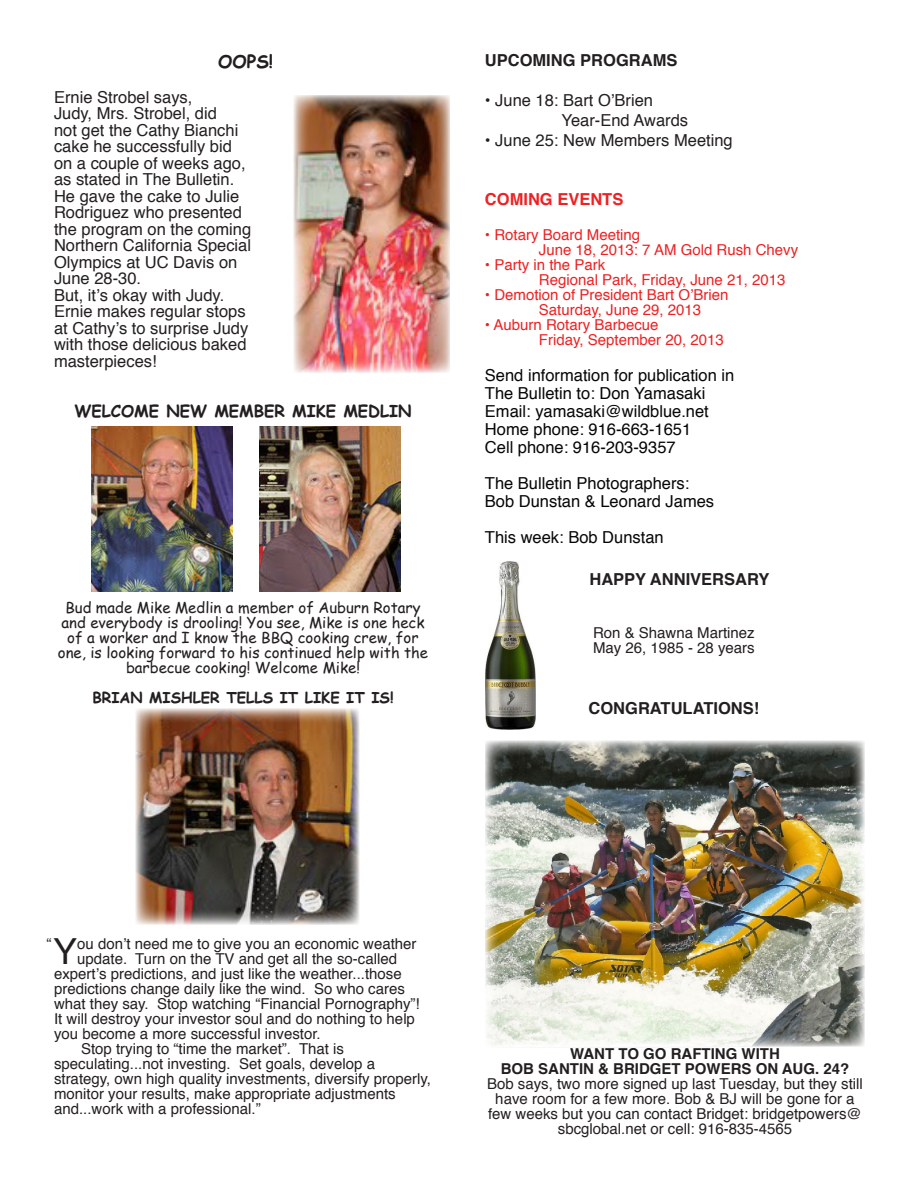
<style>
.page{position:relative;width:918px;height:1188px;background:#fff}
.page>*{position:absolute;margin:0;border:0;box-sizing:border-box;transform-origin:0 0}
.t1{font:35.85px "Helvetica";color:#231f20}
.t2{font:700 18px "Comic Sans MS";color:#231f20}
.t3{font:16.5px "Helvetica";color:#231f20}
.t4{font:16.5px "Helvetica";color:#050605}
.t5{font:700 16.5px "Helvetica";color:#231f20}
.t6{font:700 16.5px "Comic Sans MS";color:#231f20}
.t7{font:700 16.5px "Helvetica";color:#ee2123}
.t8{font:15px/15px "Helvetica";color:#231f20;text-align:center}
.t9{font:15px/15px "Comic Sans MS";color:#231f20;text-align:center}
.t10{font:15px "Helvetica";color:#ee2123}
.t11{font:700 15px "Helvetica";color:#231f20}
.t12{font:700 15px "Comic Sans MS";color:#231f20}
</style>
<div class="page">
<img style="left:294px;top:95px;width:156px;height:278px">
<img style="left:485px;top:562px;width:51px;height:168px">
<img style="left:485px;top:741px;width:380px;height:307px">
<img style="left:92px;top:426px;width:140px;height:165px">
<img style="left:260px;top:426px;width:141px;height:165px">
<img style="left:136px;top:709px;width:223px;height:215px">
<p class="t2" style="left:218px;top:49px;width:57px">OOPS!</p>
<p class="t3" style="left:54px;top:84px;width:140px">Ernie Strobel says,</p>
<p class="t3" style="left:54px;top:101px;width:164px">Judy, Mrs. Strobel, did</p>
<p class="t3" style="left:54px;top:117px;width:186px">not get the Cathy Bianchi</p>
<p class="t3" style="left:54px;top:134px;width:179px">cake he successfully bid</p>
<p class="t3" style="left:54px;top:150px;width:193px">on a couple of weeks ago,</p>
<p class="t3" style="left:54px;top:167px;width:182px">as stated in The Bulletin.</p>
<p class="t3" style="left:54px;top:183px;width:187px">He gave the cake to Julie</p>
<p class="t3" style="left:54px;top:200px;width:190px">Rodriguez who presented</p>
<p class="t3" style="left:54px;top:216px;width:199px">the program on the coming</p>
<p class="t3" style="left:54px;top:233px;width:199px">Northern California Special</p>
<p class="t3" style="left:54px;top:249px;width:185px">Olympics at UC Davis on</p>
<p class="t3" style="left:54px;top:266px;width:89px">June 28-30.</p>
<p class="t3" style="left:54px;top:282px;width:172px">But, it’s okay with Judy.</p>
<p class="t3" style="left:54px;top:299px;width:193px">Ernie makes regular stops</p>
<p class="t3" style="left:54px;top:315px;width:196px">at Cathy’s to surprise Judy</p>
<p class="t3" style="left:54px;top:332px;width:194px">with those delicious baked</p>
<p class="t3" style="left:54px;top:348px;width:104px">masterpieces!</p>
<p class="t6" style="left:74px;top:399px;width:339px">WELCOME NEW MEMBER MIKE MEDLIN</p>
<p class="t9" style="left:58px;top:599px;width:372px">Bud made Mike Medlin a member of Auburn Rotary and everybody is drooling! You see, Mike is one heck of a worker and I know the BBQ cooking crew, for one, is looking forward to his continued help with the barbecue cooking! Welcome Mike!</p>
<p class="t12" style="left:92px;top:687px;width:303px">BRIAN MISHLER TELLS IT LIKE IT IS!</p>
<p class="t5" style="left:485px;top:47px;width:194px">UPCOMING PROGRAMS</p>
<p class="t3" style="left:485px;top:87px;width:170px">• June 18: Bart O’Brien</p>
<p class="t3" style="left:562px;top:107px;width:128px">Year-End Awards</p>
<p class="t3" style="left:485px;top:127px;width:249px">• June 25: New Members Meeting</p>
<p class="t7" style="left:485px;top:186px;width:140px">COMING EVENTS</p>
<p class="t10" style="left:485px;top:223px;width:157px">• Rotary Board Meeting</p>
<p class="t10" style="left:539px;top:238px;width:261px">June 18, 2013: 7 AM Gold Rush Chevy</p>
<p class="t10" style="left:485px;top:253px;width:122px">• Party in the Park</p>
<p class="t10" style="left:539px;top:268px;width:248px">Regional Park, Friday, June 21, 2013</p>
<p class="t10" style="left:485px;top:283px;width:245px">• Demotion of President Bart O’Brien</p>
<p class="t10" style="left:539px;top:298px;width:164px">Saturday, June 29, 2013</p>
<p class="t10" style="left:485px;top:313px;width:175px">• Auburn Rotary Barbecue</p>
<p class="t10" style="left:539px;top:328px;width:186px">Friday, September 20, 2013</p>
<p class="t4" style="left:485px;top:362px;width:251px">Send information for publication in</p>
<p class="t4" style="left:485px;top:380px;width:222px">The Bulletin to: Don Yamasaki</p>
<p class="t4" style="left:485px;top:398px;width:225px">Email: yamasaki@wildblue.net</p>
<p class="t4" style="left:485px;top:416px;width:208px">Home phone: 916-663-1651</p>
<p class="t4" style="left:485px;top:434px;width:192px">Cell phone: 916-203-9357</p>
<p class="t4" style="left:485px;top:470px;width:206px">The Bulletin Photographers:</p>
<p class="t4" style="left:485px;top:488px;width:231px">Bob Dunstan &amp; Leonard James</p>
<p class="t4" style="left:485px;top:524px;width:180px">This week: Bob Dunstan</p>
<p class="t5" style="left:589px;top:566px;width:182px">HAPPY ANNIVERSARY</p>
<p class="t8" style="left:593px;top:625px;width:163px">Ron &amp; Shawna Martinez</p>
<p class="t8" style="left:593px;top:640px;width:163px">May 26, 1985 - 28 years</p>
<p class="t5" style="left:589px;top:695px;width:172px">CONGRATULATIONS!</p>
<p class="t8" style="left:46px;top:936px;width:6px">“</p>
<p class="t1" style="left:53px;top:923px;width:25px">Y</p>
<p class="t8" style="left:77px;top:936px;width:341px">ou don’t need me to give you an economic weather</p>
<p class="t8" style="left:77px;top:951px;width:321px">update. Turn on the TV and get all the so-called</p>
<p class="t8" style="left:54px;top:966px;width:349px">expert’s predictions, and just like the weather...those</p>
<p class="t8" style="left:54px;top:981px;width:352px">predictions change daily like the wind. So who cares</p>
<p class="t8" style="left:54px;top:996px;width:367px">what they say. Stop watching “Financial Pornography”!</p>
<p class="t8" style="left:54px;top:1011px;width:363px">It will destroy your investor soul and do nothing to help</p>
<p class="t8" style="left:54px;top:1026px;width:268px">you become a more successful investor.</p>
<p class="t8" style="left:54px;top:1041px;width:379px;text-align:left;text-indent:27px">Stop trying to “time the market”. That is speculating...not investing. Set goals, develop a strategy, own high quality investments, diversify properly, monitor your results, make appropriate adjustments and...work with a professional.”</p>
<p class="t11" style="left:570px;top:1041px;width:211px">WANT TO GO RAFTING WITH</p>
<p class="t11" style="left:501px;top:1056px;width:350px">BOB SANTIN &amp; BRIDGET POWERS ON AUG. 24?</p>
<p class="t8" style="left:487px;top:1077px;width:377px">Bob says, two more signed up last Tuesday, but they still have room for a few more. Bob &amp; BJ will be gone for a few weeks but you can contact Bridget: bridgetpowers@ sbcglobal.net or cell: 916-835-4565</p>
</div>
